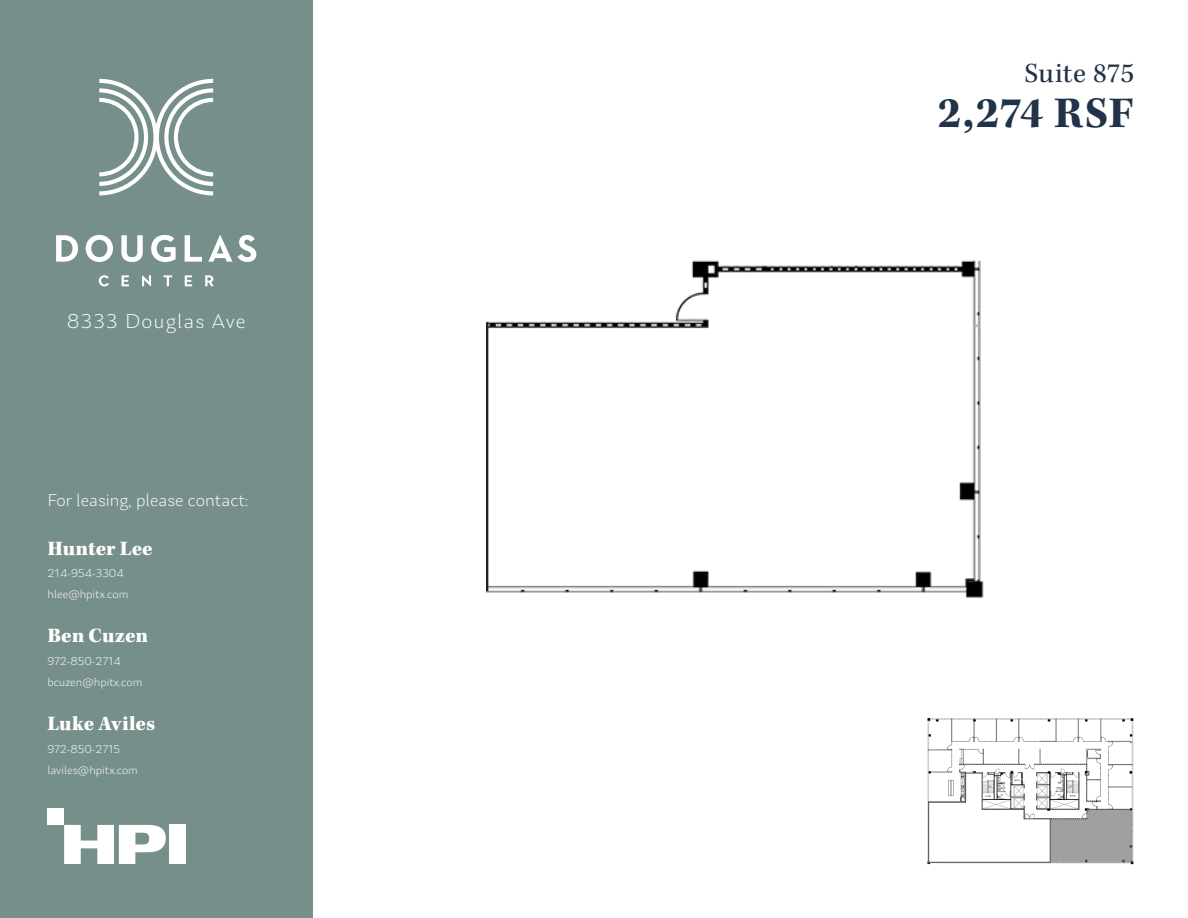
<style>
.page{position:relative;width:1188px;height:918px;background:#fff}
.page>*{position:absolute;margin:0;border:0;box-sizing:border-box;transform-origin:0 0}
.t1{font:700 45px "Kepler Std";letter-spacing:.005em;color:#203348}
.t2{font:28.5px "Kepler Std";letter-spacing:.01em;color:#203348}
.t3{font:900 21px "Kepler Std";color:#fff}
.t4{font:300 21px "Laca Text";letter-spacing:.06em;color:#fff}
.t5{font:300 18px "Laca Text";color:#fff}
.t6{font:300 12px "Laca Text";color:#fff}
</style>
<div class="page">
<div style="left:0;top:0;width:312px;height:918px;background:#778f8a"></div>
<svg style="left:56px;top:79px;width:200px;height:207px"></svg>
<div style="left:48px;top:808px;width:16px;height:17px;background:#fff"></div>
<div style="left:170px;top:825px;width:16px;height:39px;background:#fff"></div>
<svg style="left:64px;top:825px;width:102px;height:39px"></svg>
<img style="left:927px;top:718px;width:208px;height:147px">
<img style="left:486px;top:260px;width:498px;height:338px">
<hr style="left:486px;top:322px;width:2px;height:269px;background:#231f20">
<svg style="left:928px;top:773px;width:123px;height:90px"></svg>
<p class="t4" style="left:67px;top:309px;width:180px">8333 Douglas Ave</p>
<p class="t5" style="left:48px;top:490px;width:203px">For leasing, please contact:</p>
<p class="t3" style="left:48px;top:536px;width:107px">Hunter Lee</p>
<p class="t6" style="left:48px;top:566px;width:78px">214-954-3304</p>
<p class="t6" style="left:48px;top:587px;width:82px">hlee@hpitx.com</p>
<p class="t3" style="left:48px;top:624px;width:102px">Ben Cuzen</p>
<p class="t6" style="left:48px;top:654px;width:75px">972-850-2714</p>
<p class="t6" style="left:48px;top:675px;width:96px">bcuzen@hpitx.com</p>
<p class="t3" style="left:48px;top:712px;width:109px">Luke Aviles</p>
<p class="t6" style="left:48px;top:742px;width:74px">972-850-2715</p>
<p class="t6" style="left:48px;top:763px;width:92px">laviles@hpitx.com</p>
<p class="t2" style="left:1025px;top:57px;width:111px">Suite 875</p>
<p class="t1" style="left:938px;top:87px;width:198px">2,274 RSF</p>
</div>
